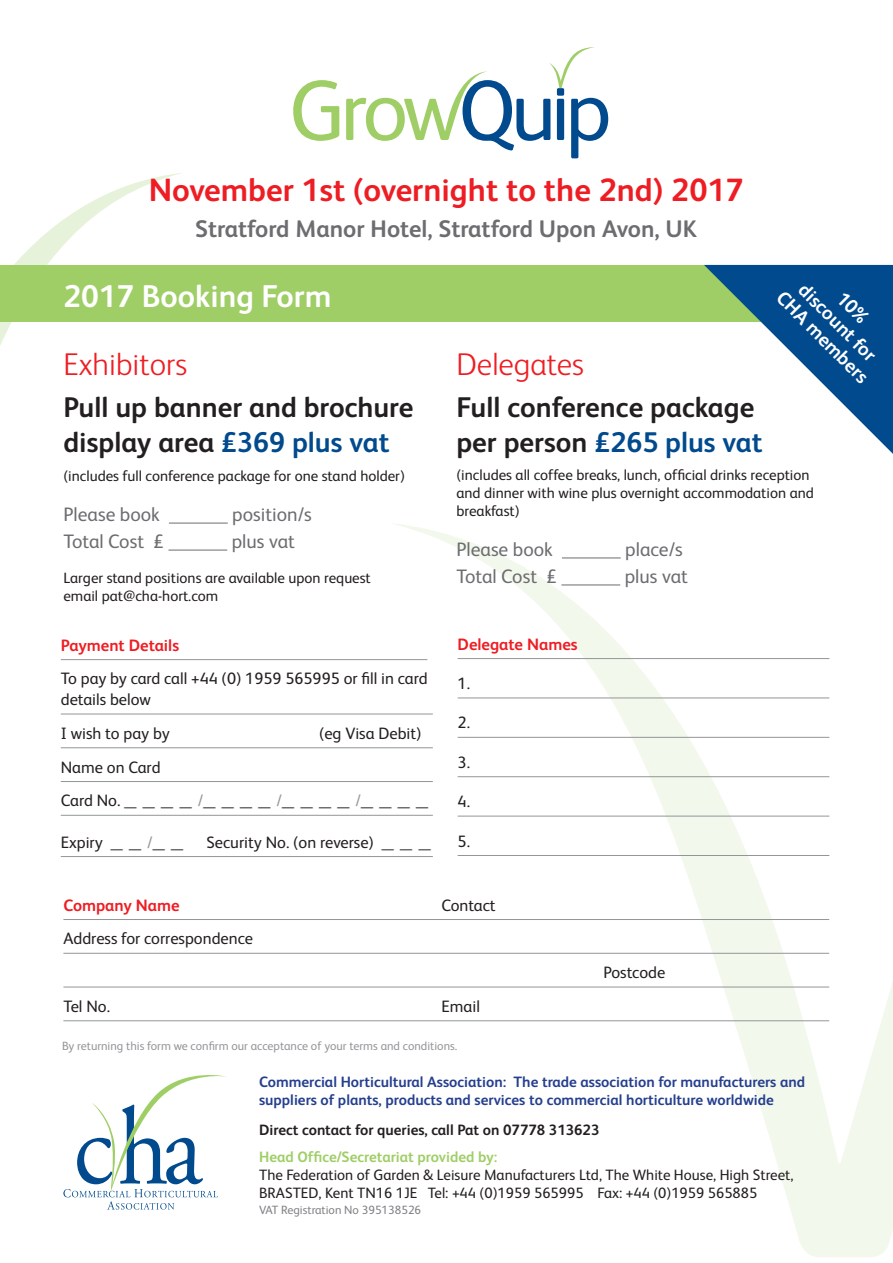
<style>
.page{position:relative;width:893px;height:1263px;background:#fff}
.page>*{position:absolute;margin:0;border:0;box-sizing:border-box;transform-origin:0 0}
.t1{font:700 32.25px "FS Albert";color:#ee1d23}
.t2{font:300 31.5px "FS Albert";color:#ee1d23}
.t3{font:700 31.5px "FS Albert";color:#fff}
.t4{font:700 28.5px/34.2px "FS Albert";color:#231f20}
.t5{font:700 24px "FS Albert";color:#6c6d70}
.t6{font:19.5px "FS Albert";color:#6c6d70}
.t7{font:700 19.5px/21px "FS Albert";color:#fff;text-align:center}
.t8{font:16.5px/21px "FS Albert";color:#231f20}
.t9{font:700 16.5px "FS Albert";color:#ee1d23}
.t10{font:15px/18px "FS Albert";color:#231f20}
.t11{font:700 15px/18px "FS Albert";color:#253f8e}
.t12{font:700 15px "FS Albert";color:#231f20}
.t13{font:700 15px "FS Albert";color:#9fce66}
.t14{font:12px "FS Albert";color:#939598}
.t15{font:12px "FS Albert";color:#808285}
.s1{color:#004a8d}
.s2{color:#939598}
</style>
<div class="page">
<svg style="left:0;top:173px;width:182px;height:172px"></svg>
<svg style="left:392px;top:523px;width:501px;height:734px"></svg>
<hr style="left:61px;top:659px;width:366px;height:1px;background:#939598">
<hr style="left:169px;top:523px;width:59px;height:1px;background:#6c6d70">
<hr style="left:168px;top:550px;width:59px;height:1px;background:#6c6d70">
<hr style="left:562px;top:557px;width:59px;height:1px;background:#6c6d70">
<hr style="left:561px;top:584px;width:59px;height:1px;background:#6c6d70">
<div style="left:0;top:265px;width:893px;height:57px;background:#9fce66"></div>
<hr style="left:63px;top:919px;width:766px;height:1px;background:#939598">
<hr style="left:63px;top:953px;width:766px;height:1px;background:#939598">
<hr style="left:63px;top:987px;width:766px;height:1px;background:#939598">
<hr style="left:63px;top:1020px;width:766px;height:1px;background:#939598">
<svg style="left:704px;top:265px;width:189px;height:189px"></svg>
<svg style="left:293px;top:80px;width:46px;height:61px"></svg>
<svg style="left:346px;top:47px;width:262px;height:111px"></svg>
<svg style="left:63px;top:1075px;width:163px;height:134px"></svg>
<hr style="left:61px;top:714px;width:372px;height:1px;background:#939598">
<hr style="left:61px;top:747px;width:372px;height:1px;background:#939598">
<hr style="left:61px;top:781px;width:372px;height:1px;background:#939598">
<hr style="left:61px;top:815px;width:372px;height:1px;background:#939598">
<hr style="left:61px;top:856px;width:372px;height:1px;background:#939598">
<hr style="left:458px;top:658px;width:371px;height:1px;background:#939598">
<hr style="left:458px;top:697px;width:371px;height:1px;background:#939598">
<hr style="left:458px;top:737px;width:371px;height:1px;background:#939598">
<hr style="left:458px;top:776px;width:371px;height:1px;background:#939598">
<hr style="left:458px;top:816px;width:371px;height:1px;background:#939598">
<hr style="left:458px;top:855px;width:371px;height:1px;background:#939598">
<h1 class="t1" style="left:149px;top:171px;width:596px">November 1st (overnight to the 2nd) 2017</h1>
<h3 class="t5" style="left:195px;top:215px;width:504px">Stratford Manor Hotel, Stratford Upon Avon, UK</h3>
<h2 class="t3" style="left:63px;top:278px;width:270px">2017 Booking Form</h2>
<h2 class="t2" style="left:63px;top:346px;width:125px">Exhibitors</h2>
<h3 class="t4" style="left:63px;top:390px;width:351px">Pull up banner and brochure display area <span class="s1">£369 plus vat</span></h3>
<p class="t10" style="left:63px;top:467px;width:343px">(includes full conference package for one stand holder)</p>
<h3 class="t6" style="left:63px;top:503px;width:98px">Please book</h3>
<h3 class="t6" style="left:232px;top:503px;width:81px">position/s</h3>
<h3 class="t6" style="left:63px;top:530px;width:102px">Total Cost £</h3>
<h3 class="t6" style="left:232px;top:530px;width:65px">plus vat</h3>
<p class="t10" style="left:63px;top:569px;width:309px">Larger stand positions are available upon request email pat@cha-hort.com</p>
<h3 class="t7" style="left:817px;top:257px;width:123px;rotate:45deg">10%<br>discount for<br>CH A members</h3>
<h2 class="t2" style="left:456px;top:346px;width:129px">Delegates</h2>
<h3 class="t4" style="left:456px;top:390px;width:308px">Full conference package per person <span class="s1">£265 plus vat</span></h3>
<p class="t10" style="left:456px;top:466px;width:359px">(includes all coffee breaks, lunch, official drinks reception and dinner with wine plus overnight accommodation and breakfast)</p>
<h3 class="t6" style="left:456px;top:538px;width:98px">Please book</h3>
<h3 class="t6" style="left:625px;top:538px;width:59px">place/s</h3>
<h3 class="t6" style="left:456px;top:565px;width:102px">Total Cost £</h3>
<h3 class="t6" style="left:625px;top:565px;width:65px">plus vat</h3>
<p class="t9" style="left:61px;top:635px;width:120px">Payment Details</p>
<p class="t8" style="left:61px;top:668px;width:368px">To pay by card call +44 (0) 1959 565995 or fill in card details below</p>
<p class="t8" style="left:61px;top:723px;width:110px">I wish to pay by</p>
<p class="t8" style="left:319px;top:723px;width:104px">(eg Visa Debit)</p>
<p class="t8" style="left:61px;top:750px;width:369px;line-height:33.8px">Name on Card<br>Card No. _ _ _ _ <span class="s2">/</span>_ _ _ _ <span class="s2">/</span>_ _ _ _ <span class="s2">/</span>_ _ _ _</p>
<p class="t8" style="left:61px;top:831px;width:124px">Expiry _ _ <span class="s2">/</span>_ _</p>
<p class="t8" style="left:207px;top:831px;width:226px">Security No. (on reverse) _ _ _</p>
<p class="t9" style="left:458px;top:634px;width:121px">Delegate Names</p>
<p class="t8" style="left:458px;top:673px;width:14px">1.</p>
<p class="t8" style="left:458px;top:712px;width:14px">2.</p>
<p class="t8" style="left:458px;top:752px;width:14px">3.</p>
<p class="t8" style="left:458px;top:791px;width:14px">4.</p>
<p class="t8" style="left:458px;top:830px;width:14px">5.</p>
<p class="t9" style="left:63px;top:895px;width:118px">Company Name</p>
<p class="t8" style="left:441px;top:894px;width:56px">Contact</p>
<p class="t8" style="left:63px;top:928px;width:191px">Address for correspondence</p>
<p class="t8" style="left:63px;top:996px;width:48px">Tel No.</p>
<p class="t8" style="left:441px;top:996px;width:40px">Email</p>
<p class="t14" style="left:62px;top:1039px;width:397px">By returning this form we confirm our acceptance of your terms and conditions.</p>
<p class="t8" style="left:603px;top:962px;width:63px">Postcode</p>
<p class="t11" style="left:259px;top:1072px;width:548px">Commercial Horticultural Association: The trade association for manufacturers and suppliers of plants, products and services to commercial horticulture worldwide</p>
<p class="t12" style="left:259px;top:1122px;width:342px">Direct contact for queries, call Pat on 07778 313623</p>
<p class="t13" style="left:259px;top:1148px;width:240px">Head Office/Secretariat provided by:</p>
<p class="t10" style="left:259px;top:1166px;width:536px">The Federation of Garden &amp; Leisure Manufacturers Ltd, The White House, High Street,<br>BRASTED, Kent TN16 1JE Tel: +44 (0)1959 565995 Fax: +44 (0)1959 565885</p>
<p class="t15" style="left:259px;top:1203px;width:164px">VAT Registration No 395138526</p>
</div>
